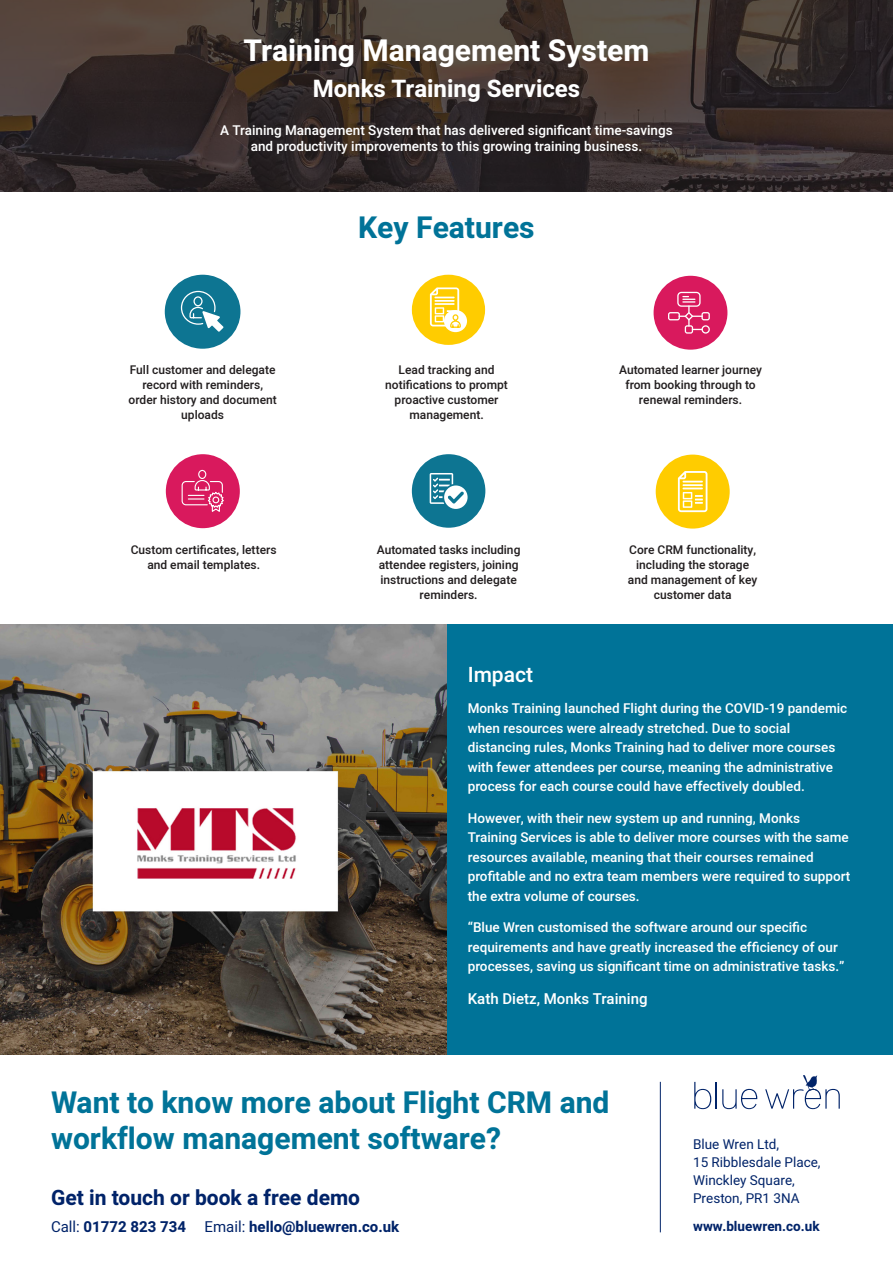
<style>
.page{position:relative;width:893px;height:1263px;background:#fff}
.page>*{position:absolute;margin:0;border:0;box-sizing:border-box;transform-origin:0 0}
.t1{font:700 30px/36px "Heebo";color:#007398}
.t2{font:700 30px "Heebo";color:#fff}
.t3{font:700 24px "Heebo";color:#fff}
.t4{font:700 21px "Heebo";color:#002369}
.t5{font:500 21px "Heebo";color:#fff}
.t6{font:700 15px "Heebo";color:#002369}
.t7{font:500 15px "Heebo";color:#fff}
.t8{font:500 13.5px/19.5px "Heebo";color:#fff}
.t9{font:13.5px "Heebo";color:#002369}
.t10{font:700 13.5px "Heebo";color:#002369}
.t11{font:500 12px/15px "Heebo";color:#231f20;text-align:center}
.s1{font-weight:400}
</style>
<div class="page">
<div style="left:165px;top:275px;width:75px;height:74px;background:#0d7592;border-radius:50%"></div>
<svg style="left:180px;top:290px;width:44px;height:42px"></svg>
<div style="left:412px;top:275px;width:73px;height:70px;background:#fc0;border-radius:50%"></div>
<div style="left:444px;top:310px;width:23px;height:22px;background:#fff;border-radius:50%"></div>
<svg style="left:430px;top:287px;width:31px;height:41px"></svg>
<div style="left:412px;top:454px;width:73px;height:74px;background:#0d7592;border-radius:50%"></div>
<svg style="left:430px;top:473px;width:38px;height:36px"></svg>
<div style="left:654px;top:276px;width:73px;height:74px;background:#d9195d;border-radius:50%"></div>
<svg style="left:668px;top:292px;width:42px;height:42px"></svg>
<div style="left:166px;top:454px;width:74px;height:74px;background:#d9195d;border-radius:50%"></div>
<svg style="left:181px;top:469px;width:43px;height:43px"></svg>
<div style="left:656px;top:455px;width:74px;height:74px;background:#fc0;border-radius:50%"></div>
<svg style="left:678px;top:471px;width:29px;height:41px"></svg>
<div style="left:446px;top:624px;width:447px;height:430px;background:#007398"></div>
<img style="left:0;top:624px;width:446px;height:430px">
<svg style="left:694px;top:1082px;width:63px;height:27px"></svg>
<svg style="left:765px;top:1075px;width:75px;height:34px"></svg>
<hr style="left:660px;top:1082px;width:1px;height:150px;background:#002369">
<svg style="left:0;top:0;width:893px;height:191px;background:#3a2f2c"></svg>
<p class="t2" style="left:244px;top:30px;width:407px">Training Management System</p>
<p class="t3" style="left:313px;top:72px;width:269px">Monks Training Services</p>
<p class="t8" style="left:220px;top:121px;width:454px">A Training Management System that has delivered significant time-savings</p>
<p class="t8" style="left:251px;top:137px;width:393px">and productivity improvements to this growing training business.</p>
<p class="t1" style="left:358px;top:210px;width:178px">Key Features</p>
<p class="t11" style="left:129px;top:363px;width:150px">Full customer and delegate record with reminders, order history and document uploads</p>
<p class="t11" style="left:385px;top:363px;width:124px">Lead tracking and notifications to prompt proactive customer management.</p>
<p class="t11" style="left:619px;top:363px;width:144px">Automated learner journey from booking through to renewal reminders.</p>
<p class="t11" style="left:131px;top:542px;width:147px">Custom certificates, letters and email templates.</p>
<p class="t11" style="left:628px;top:542px;width:131px">Core CRM functionality, including the storage and management of key customer data</p>
<p class="t11" style="left:377px;top:542px;width:145px">Automated tasks including attendee registers, joining instructions and delegate reminders.</p>
<p class="t5" style="left:468px;top:659px;width:67px">Impact</p>
<p class="t8" style="left:468px;top:699px;width:381px">Monks Training launched Flight during the COVID-19 pandemic when resources were already stretched. Due to social distancing rules, Monks Training had to deliver more courses with fewer attendees per course, meaning the administrative process for each course could have effectively doubled.</p>
<p class="t8" style="left:468px;top:808px;width:384px">However, with their new system up and running, Monks Training Services is able to deliver more courses with the same resources available, meaning that their courses remained profitable and no extra team members were required to support the extra volume of courses.</p>
<p class="t8" style="left:468px;top:918px;width:378px">“Blue Wren customised the software around our specific requirements and have greatly increased the efficiency of our processes, saving us significant time on administrative tasks.”</p>
<p class="t7" style="left:468px;top:988px;width:181px">Kath Dietz, Monks Training</p>
<p class="t1" style="left:51px;top:1085px;width:560px">Want to know more about Flight CRM and workflow management software?</p>
<p class="t4" style="left:51px;top:1182px;width:311px">Get in touch or book a free demo</p>
<p class="t6" style="left:51px;top:1216px;width:350px"><span class="s1">Call:</span> 01772 823 734 <span class="s1">Email:</span> hello@bluewren.co.uk</p>
<p class="t9" style="left:693px;top:1134px;width:87px">Blue Wren Ltd,</p>
<p class="t9" style="left:693px;top:1152px;width:129px">15 Ribblesdale Place,</p>
<p class="t9" style="left:693px;top:1170px;width:103px">Winckley Square,</p>
<p class="t9" style="left:693px;top:1188px;width:108px">Preston, PR1 3NA</p>
<p class="t10" style="left:693px;top:1217px;width:128px">www.bluewren.co.uk</p>
</div>
